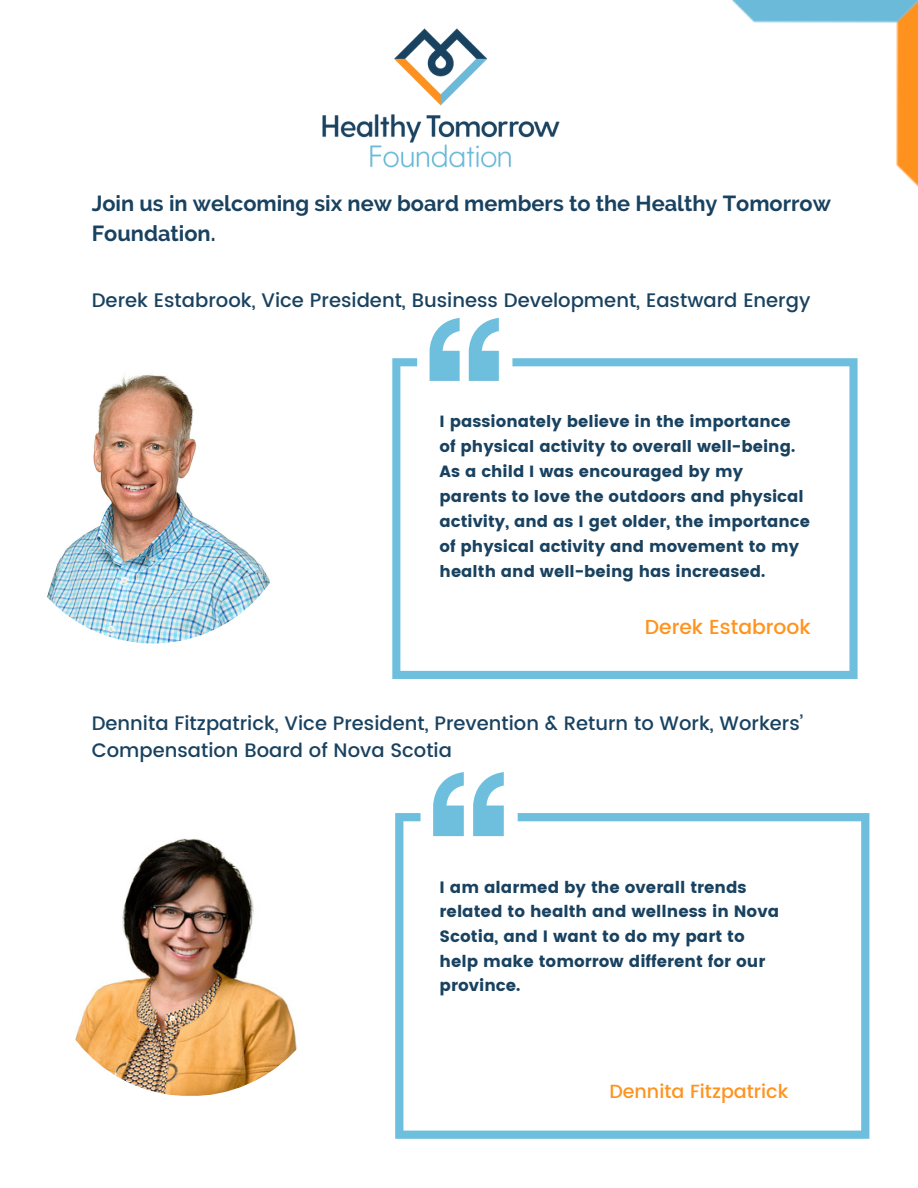
<style>
.page{position:relative;width:918px;height:1188px;background:#fff}
.page>*{position:absolute;margin:0;border:0;box-sizing:border-box;transform-origin:0 0}
.t1{font:700 21.75px/30.3px "Raleway";color:#194260}
.t2{font:500 20.25px "Poppins";color:#ff931e}
.t3{font:500 19.5px/27px "Poppins";color:#194260}
.t4{font:500 19.05px "Poppins";color:#ff931e}
.t5{font:16.35px/24.6px "Poppins";color:#194260}
.t6{font:16.2px/24.9px "Poppins";color:#194260}
</style>
<div class="page">
<img style="left:732px;top:0;width:186px;height:187px">
<svg style="left:433px;top:772px;width:31px;height:41px"></svg>
<svg style="left:473px;top:772px;width:31px;height:41px"></svg>
<svg style="left:395px;top:813px;width:474px;height:326px"></svg>
<img style="left:45px;top:807px;width:290px;height:289px;border-radius:50%">
<svg style="left:430px;top:318px;width:30px;height:40px"></svg>
<svg style="left:469px;top:318px;width:30px;height:40px"></svg>
<svg style="left:392px;top:358px;width:466px;height:321px"></svg>
<img style="left:10px;top:357px;width:286px;height:286px;border-radius:50%">
<img style="left:322px;top:28px;width:238px;height:140px">
<p class="t1" style="left:92px;top:188px;width:741px">Join us in welcoming six new board members to the Healthy Tomorrow<br>Foundation.</p>
<p class="t3" style="left:92px;top:287px;width:720px">Derek Estabrook, Vice President, Business Development, Eastward Energy</p>
<p class="t6" style="left:440px;top:409px;width:372px">I passionately believe in the importance of physical activity to overall well-being.<br>As a child I was encouraged by my parents to love the outdoors and physical activity, and as I get older, the importance of physical activity and movement to my health and well-being has increased.</p>
<p class="t2" style="left:645px;top:615px;width:167px">Derek Estabrook</p>
<p class="t3" style="left:92px;top:709px;width:713px">Dennita Fitzpatrick, Vice President, Prevention &amp; Return to Work, Workers’<br>Compensation Board of Nova Scotia</p>
<p class="t5" style="left:440px;top:875px;width:341px">I am alarmed by the overall trends related to health and wellness in Nova<br>Scotia, and I want to do my part to help make tomorrow different for our province.</p>
<p class="t4" style="left:609px;top:1081px;width:180px">Dennita Fitzpatrick</p>
</div>
